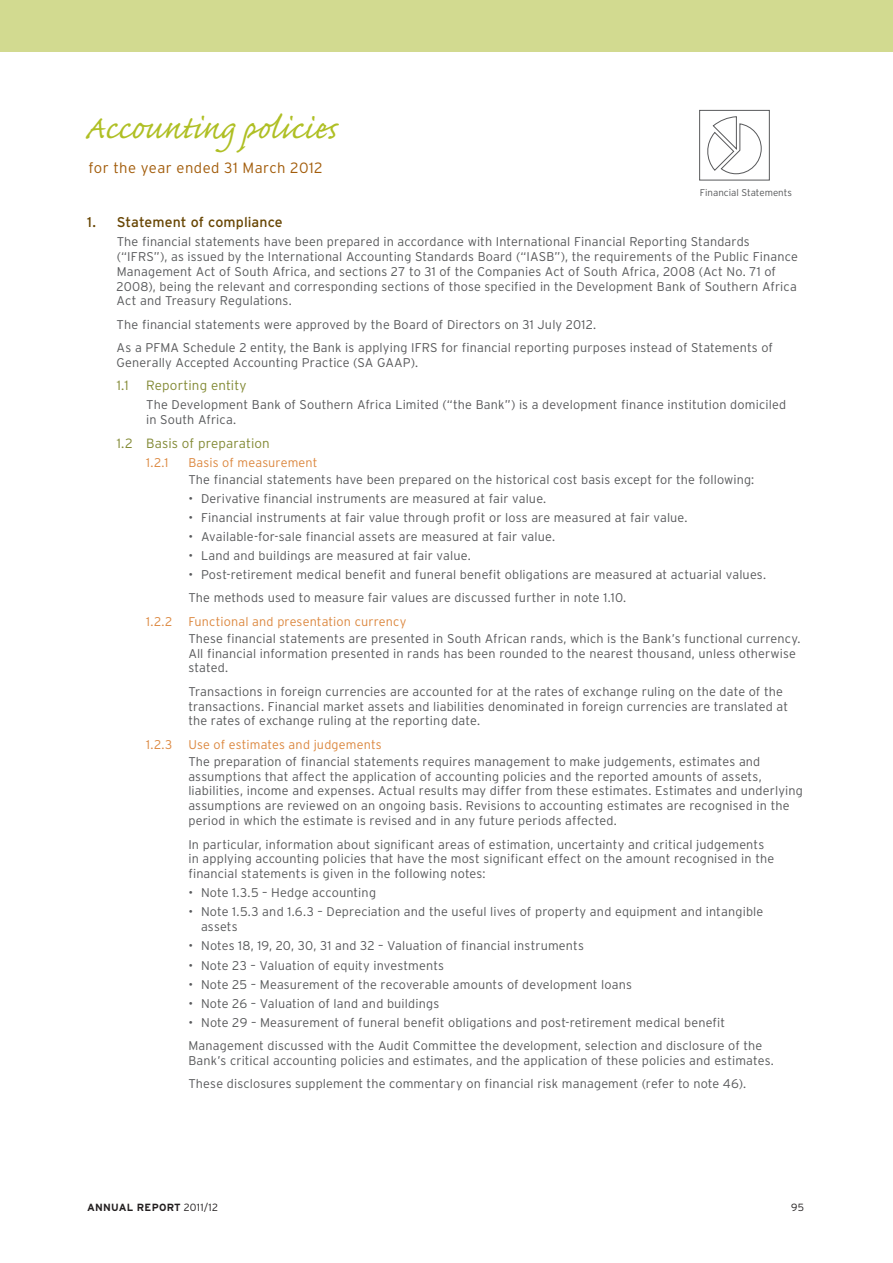
<style>
.page{position:relative;width:893px;height:1263px;background:#fff}
.page>*{position:absolute;margin:0;border:0;box-sizing:border-box;transform-origin:0 0}
.t1{font:41.7px "Caflisch Script Pro";color:#afbf24}
.t2{font:300 14.85px "Interstate";letter-spacing:.03em;color:#a25c0a}
.t3{font:14.1px "Interstate";letter-spacing:.01em;color:#674503}
.t4{font:300 13.35px "Interstate";letter-spacing:.01em;color:#828934}
.t5{font:300 12.6px/14.9px "Interstate";letter-spacing:.01em;color:#58595b}
.t6{font:300 12.6px "Interstate";letter-spacing:.01em;color:#dc8840}
.t7{font:700 10.35px "Interstate";letter-spacing:.025em;color:#231f20}
.t8{font:300 10.35px "Interstate";color:#231f20}
.t9{font:300 9.75px "Interstate";color:#58595b}
.s1{font-weight:300}
</style>
<div class="page">
<div style="left:0;top:1px;width:893px;height:51px;background:#d2da90"></div>
<svg style="left:707px;top:116px;width:55px;height:59px"></svg>
<div style="left:699px;top:110px;width:71px;height:70px;border:1px solid #58595b"></div>
<h1 class="t1" style="left:84px;top:113px;width:256px">Accounting policies</h1>
<p class="t2" style="left:89px;top:163px;width:236px">for the year ended 31 March 2012</p>
<p class="t9" style="left:700px;top:189px;width:94px">Financial Statements</p>
<p class="t3" style="left:87px;top:217px;width:197px">1. Statement of compliance</p>
<p class="t5" style="left:117px;top:235px;width:683px">The financial statements have been prepared in accordance with International Financial Reporting Standards (“IFRS”), as issued by the International Accounting Standards Board (“IASB”), the requirements of the Public Finance Management Act of South Africa, and sections 27 to 31 of the Companies Act of South Africa, 2008 (Act No. 71 of 2008), being the relevant and corresponding sections of those specified in the Development Bank of Southern Africa Act and Treasury Regulations.</p>
<p class="t5" style="left:117px;top:314px;width:658px;line-height:23.2px">The financial statements were approved by the Board of Directors on 31 July 2012.<br>As a PFMA Schedule 2 entity, the Bank is applying IFRS for financial reporting purposes instead of Statements of</p>
<p class="t5" style="left:117px;top:356px;width:303px">Generally Accepted Accounting Practice (SA GAAP).</p>
<p class="t4" style="left:117px;top:381px;width:13px">1.1</p>
<p class="t4" style="left:146px;top:381px;width:102px">Reporting entity</p>
<p class="t5" style="left:146px;top:398px;width:641px">The Development Bank of Southern Africa Limited (“the Bank”) is a development finance institution domiciled in South Africa.</p>
<p class="t4" style="left:117px;top:438px;width:155px">1.2 Basis of preparation</p>
<p class="t6" style="left:146px;top:458px;width:24px">1.2.1</p>
<p class="t6" style="left:188px;top:458px;width:131px">Basis of measurement</p>
<p class="t5" style="left:188px;top:473px;width:567px">The financial statements have been prepared on the historical cost basis except for the following:</p>
<p class="t5" style="left:188px;top:492px;width:359px">• Derivative financial instruments are measured at fair value.</p>
<p class="t5" style="left:188px;top:511px;width:501px">• Financial instruments at fair value through profit or loss are measured at fair value.</p>
<p class="t5" style="left:188px;top:530px;width:368px">• Available-for-sale financial assets are measured at fair value.</p>
<p class="t5" style="left:188px;top:549px;width:284px">• Land and buildings are measured at fair value.</p>
<p class="t5" style="left:188px;top:564px;width:579px;line-height:23.2px">• Post-retirement medical benefit and funeral benefit obligations are measured at actuarial values.<br>The methods used to measure fair values are discussed further in note 1.10.</p>
<p class="t6" style="left:146px;top:617px;width:28px">1.2.2</p>
<p class="t6" style="left:188px;top:617px;width:220px">Functional and presentation currency</p>
<p class="t5" style="left:188px;top:632px;width:614px">These financial statements are presented in South African rands, which is the Bank’s functional currency.<br>All financial information presented in rands has been rounded to the nearest thousand, unless otherwise stated.</p>
<p class="t5" style="left:188px;top:685px;width:601px">Transactions in foreign currencies are accounted for at the rates of exchange ruling on the date of the transactions. Financial market assets and liabilities denominated in foreign currencies are translated at the rates of exchange ruling at the reporting date.</p>
<p class="t6" style="left:146px;top:740px;width:28px">1.2.3</p>
<p class="t6" style="left:188px;top:740px;width:195px">Use of estimates and judgements</p>
<p class="t5" style="left:188px;top:755px;width:616px">The preparation of financial statements requires management to make judgements, estimates and assumptions that affect the application of accounting policies and the reported amounts of assets, liabilities, income and expenses. Actual results may differ from these estimates. Estimates and underlying assumptions are reviewed on an ongoing basis. Revisions to accounting estimates are recognised in the period in which the estimate is revised and in any future periods affected.</p>
<p class="t5" style="left:188px;top:838px;width:587px">In particular, information about significant areas of estimation, uncertainty and critical judgements in applying accounting policies that have the most significant effect on the amount recognised in the financial statements is given in the following notes:</p>
<p class="t5" style="left:188px;top:886px;width:189px">• Note 1.3.5 – Hedge accounting</p>
<p class="t5" style="left:201px;top:906px;width:564px;text-indent:-13px">• Note 1.5.3 and 1.6.3 – Depreciation and the useful lives of property and equipment and intangible assets</p>
<p class="t5" style="left:188px;top:940px;width:397px">• Notes 18, 19, 20, 30, 31 and 32 – Valuation of financial instruments</p>
<p class="t5" style="left:188px;top:959px;width:257px">• Note 23 – Valuation of equity investments</p>
<p class="t5" style="left:188px;top:978px;width:445px">• Note 25 – Measurement of the recoverable amounts of development loans</p>
<p class="t5" style="left:188px;top:997px;width:252px">• Note 26 – Valuation of land and buildings</p>
<p class="t5" style="left:188px;top:1012px;width:575px;line-height:23.2px">• Note 29 – Measurement of funeral benefit obligations and post-retirement medical benefit<br>Management discussed with the Audit Committee the development, selection and disclosure of the</p>
<p class="t5" style="left:188px;top:1050px;width:587px;line-height:23.2px">Bank’s critical accounting policies and estimates, and the application of these policies and estimates.<br>These disclosures supplement the commentary on financial risk management (refer to note 46).</p>
<p class="t7" style="left:87px;top:1203px;width:132px">ANNUAL REPORT <span class="s1">2011/12</span></p>
<p class="t8" style="left:791px;top:1203px;width:14px">95</p>
</div>
